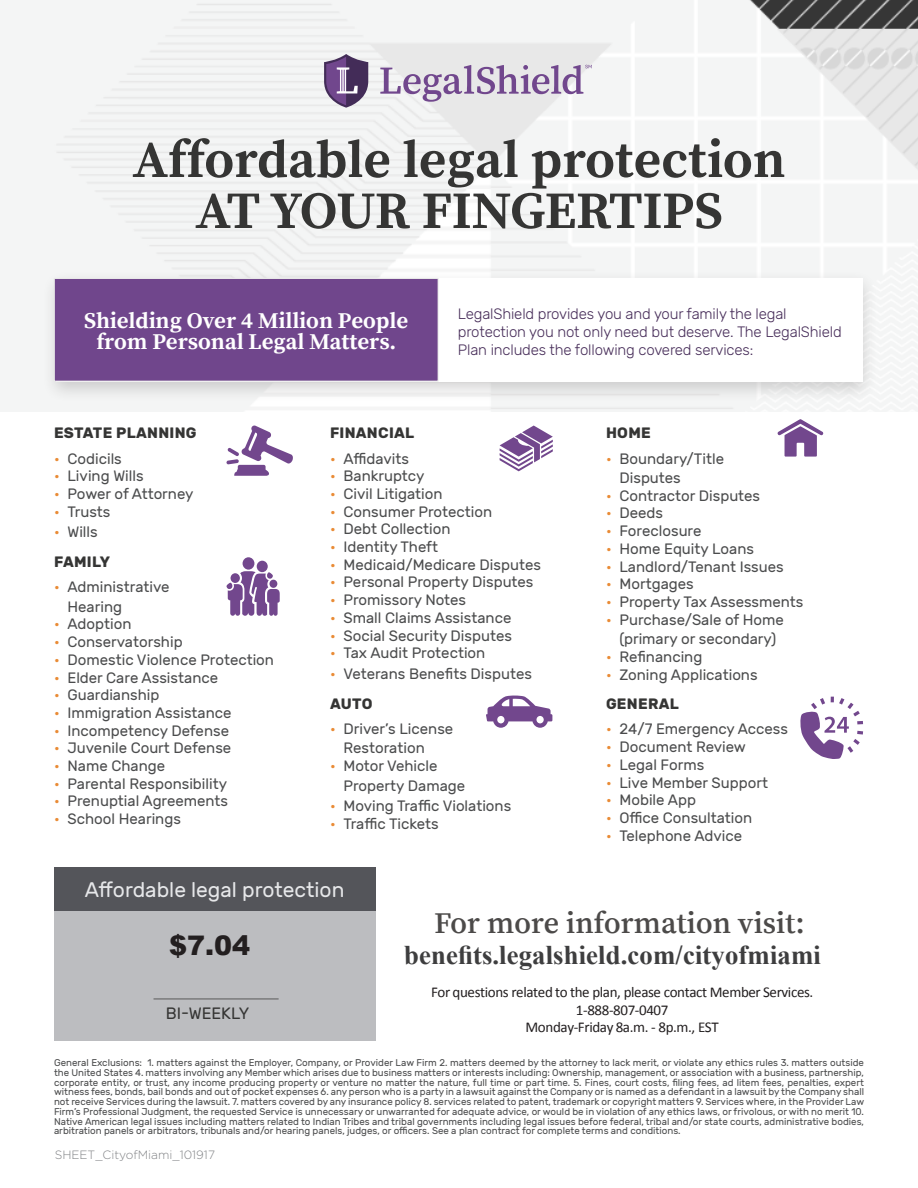
<style>
.page{position:relative;width:918px;height:1188px;background:#fff}
.page>*{position:absolute;margin:0;border:0;box-sizing:border-box;transform-origin:0 0}
.t1{font:700 52.5px "Source Serif Pro";color:#353534}
.Intro_paragraph{font:600 30px "Source Serif Pro";color:#4c4a49}
.Intro_paragraph-2{font:700 27px "Times New Roman";color:#3e3e3f}
.Bulleted_List{font:900 27px "Arial";color:#231f20}
.Box_title{font:700 22.5px/21px "Source Serif Pro";color:#fff;text-align:center}
.Intro_paragraph-3{font:21px "Rubik";color:#e6e7e9}
.Intro_paragraph-4{font:16.35px "Rubik";color:#353534}
.t2{font:15px/19.5px "Rubik";color:#4b4c4d}
.Factoids{font:300 15px/18px "Rubik";letter-spacing:-.01em;color:#472d59}
.t3{font:15px/17.7px "Calibri";letter-spacing:-.025em;color:#231f20;text-align:center}
.t4{font:700 15px "Rubik";letter-spacing:.02em;color:#353534}
.t5{font:300 12px "Gotham";color:#808285}
.Disclaimer_text{font:9.75px/9.8px "Rubik";color:#4b4c4d;text-align:justify}
.s1{color:#e98b35}
</style>
<div class="page">
<svg style="left:486px;top:695px;width:66px;height:33px"></svg>
<div style="left:243px;top:557px;width:11px;height:13px;background:#72478d;border-radius:50%"></div>
<svg style="left:226px;top:571px;width:54px;height:45px"></svg>
<div style="left:269px;top:580px;width:8px;height:8px;background:#72478d;border-radius:50%"></div>
<div style="left:257px;top:561px;width:11px;height:11px;background:#72478d;border-radius:50%"></div>
<svg style="left:226px;top:425px;width:67px;height:51px"></svg>
<svg style="left:500px;top:426px;width:53px;height:45px"></svg>
<svg style="left:777px;top:419px;width:47px;height:38px"></svg>
<svg style="left:800px;top:697px;width:63px;height:62px"></svg>
<img style="left:0;top:0;width:918px;height:411px">
<svg style="left:324px;top:54px;width:44px;height:54px"></svg>
<svg style="left:380px;top:65px;width:212px;height:37px;background:#cabfd1"></svg>
<div style="left:42px;top:270px;width:837px;height:134px;background:#231f20;opacity:.2"></div>
<div style="left:57px;top:278px;width:806px;height:104px;background:#fff"></div>
<div style="left:54px;top:278px;width:384px;height:103px;background:#70468c"></div>
<div style="left:54px;top:278px;width:384px;height:104px;border:1px solid #e8e8e8"></div>
<div style="left:54px;top:900px;width:321px;height:141px;background:#bcbdc0"></div>
<div style="left:54px;top:867px;width:321px;height:44px;background:#54555a"></div>
<hr style="left:154px;top:998px;width:125px;height:2px;background:#353534">
<p class="t1" style="left:133px;top:129px;width:654px">Affordable legal protection</p>
<p class="t1" style="left:195px;top:180px;width:529px">AT YOUR FINGERTIPS</p>
<p class="Box_title" style="left:84px;top:310px;width:325px">Shielding Over 4 Million People from Personal Legal Matters.</p>
<p class="Factoids" style="left:458px;top:305px;width:385px">LegalShield provides you and your family the legal protection you not only need but deserve. The LegalShield<br>Plan includes the following covered services:</p>
<p class="t4" style="left:54px;top:424px;width:144px">ESTATE PLANNING</p>
<p class="t2" style="left:54px;top:449px;width:69px"><span class="s1">•</span> Codicils</p>
<p class="t2" style="left:54px;top:467px;width:91px"><span class="s1">•</span> Living Wills</p>
<p class="t2" style="left:54px;top:485px;width:141px"><span class="s1">•</span> Power of Attorney</p>
<p class="t2" style="left:54px;top:502px;width:58px"><span class="s1">•</span> Trusts</p>
<p class="t2" style="left:54px;top:523px;width:45px"><span class="s1">•</span> Wills</p>
<p class="t4" style="left:54px;top:553px;width:58px">FAMILY</p>
<p class="t2" style="left:68px;top:578px;width:104px;text-indent:-14px"><span class="s1">•</span> Administrative<br>Hearing</p>
<p class="t2" style="left:54px;top:615px;width:79px"><span class="s1">•</span> Adoption</p>
<p class="t2" style="left:54px;top:633px;width:130px"><span class="s1">•</span> Conservatorship</p>
<p class="t2" style="left:54px;top:650px;width:222px"><span class="s1">•</span> Domestic Violence Protection</p>
<p class="t2" style="left:54px;top:668px;width:166px"><span class="s1">•</span> Elder Care Assistance</p>
<p class="t2" style="left:54px;top:686px;width:107px"><span class="s1">•</span> Guardianship</p>
<p class="t2" style="left:54px;top:704px;width:179px"><span class="s1">•</span> Immigration Assistance</p>
<p class="t2" style="left:54px;top:721px;width:177px"><span class="s1">•</span> Incompetency Defense</p>
<p class="t2" style="left:54px;top:739px;width:179px"><span class="s1">•</span> Juvenile Court Defense</p>
<p class="t2" style="left:54px;top:757px;width:113px"><span class="s1">•</span> Name Change</p>
<p class="t2" style="left:54px;top:774px;width:175px"><span class="s1">•</span> Parental Responsibility</p>
<p class="t2" style="left:54px;top:792px;width:176px"><span class="s1">•</span> Prenuptial Agreements</p>
<p class="t2" style="left:54px;top:810px;width:128px"><span class="s1">•</span> School Hearings</p>
<p class="t4" style="left:330px;top:424px;width:86px">FINANCIAL</p>
<p class="t2" style="left:330px;top:449px;width:80px"><span class="s1">•</span> Affidavits</p>
<p class="t2" style="left:330px;top:467px;width:96px"><span class="s1">•</span> Bankruptcy</p>
<p class="t2" style="left:330px;top:485px;width:114px"><span class="s1">•</span> Civil Litigation</p>
<p class="t2" style="left:330px;top:502px;width:164px"><span class="s1">•</span> Consumer Protection</p>
<p class="t2" style="left:330px;top:520px;width:122px"><span class="s1">•</span> Debt Collection</p>
<p class="t2" style="left:330px;top:538px;width:110px"><span class="s1">•</span> Identity Theft</p>
<p class="t2" style="left:330px;top:555px;width:213px"><span class="s1">•</span> Medicaid/Medicare Disputes</p>
<p class="t2" style="left:330px;top:573px;width:205px"><span class="s1">•</span> Personal Property Disputes</p>
<p class="t2" style="left:330px;top:591px;width:138px"><span class="s1">•</span> Promissory Notes</p>
<p class="t2" style="left:330px;top:608px;width:183px"><span class="s1">•</span> Small Claims Assistance</p>
<p class="t2" style="left:330px;top:626px;width:184px"><span class="s1">•</span> Social Security Disputes</p>
<p class="t2" style="left:330px;top:644px;width:157px"><span class="s1">•</span> Tax Audit Protection</p>
<p class="t2" style="left:330px;top:665px;width:204px"><span class="s1">•</span> Veterans Benefits Disputes</p>
<p class="t4" style="left:330px;top:695px;width:44px">AUTO</p>
<p class="t2" style="left:344px;top:719px;width:111px;text-indent:-14px"><span class="s1">•</span> Driver’s License<br>Restoration</p>
<p class="t2" style="left:344px;top:757px;width:123px;text-indent:-14px"><span class="s1">•</span> Motor Vehicle<br>Property Damage</p>
<p class="t2" style="left:330px;top:797px;width:183px"><span class="s1">•</span> Moving Traffic Violations</p>
<p class="t2" style="left:330px;top:815px;width:110px"><span class="s1">•</span> Traffic Tickets</p>
<p class="t4" style="left:606px;top:424px;width:46px">HOME</p>
<p class="t2" style="left:620px;top:449px;width:106px;text-indent:-14px"><span class="s1">•</span> Boundary/Title<br>Disputes</p>
<p class="t2" style="left:606px;top:486px;width:156px"><span class="s1">•</span> Contractor Disputes</p>
<p class="t2" style="left:606px;top:504px;width:59px"><span class="s1">•</span> Deeds</p>
<p class="t2" style="left:606px;top:522px;width:97px"><span class="s1">•</span> Foreclosure</p>
<p class="t2" style="left:606px;top:539px;width:150px"><span class="s1">•</span> Home Equity Loans</p>
<p class="t2" style="left:606px;top:557px;width:179px"><span class="s1">•</span> Landlord/Tenant Issues</p>
<p class="t2" style="left:606px;top:575px;width:89px"><span class="s1">•</span> Mortgages</p>
<p class="t2" style="left:606px;top:593px;width:199px"><span class="s1">•</span> Property Tax Assessments</p>
<p class="t2" style="left:606px;top:610px;width:179px;text-align:center"><span class="s1">•</span> Purchase/Sale of Home (primary or secondary)</p>
<p class="t2" style="left:606px;top:647px;width:98px"><span class="s1">•</span> Refinancing</p>
<p class="t2" style="left:606px;top:665px;width:153px"><span class="s1">•</span> Zoning Applications</p>
<p class="t4" style="left:606px;top:695px;width:74px">GENERAL</p>
<p class="t2" style="left:606px;top:720px;width:184px"><span class="s1">•</span> 24/7 Emergency Access</p>
<p class="t2" style="left:606px;top:738px;width:142px"><span class="s1">•</span> Document Review</p>
<p class="t2" style="left:606px;top:755px;width:100px"><span class="s1">•</span> Legal Forms</p>
<p class="t2" style="left:606px;top:773px;width:164px"><span class="s1">•</span> Live Member Support</p>
<p class="t2" style="left:606px;top:791px;width:92px"><span class="s1">•</span> Mobile App</p>
<p class="t2" style="left:606px;top:809px;width:148px"><span class="s1">•</span> Office Consultation</p>
<p class="t2" style="left:606px;top:826px;width:138px"><span class="s1">•</span> Telephone Advice</p>
<p class="Intro_paragraph-3" style="left:85px;top:878px;width:261px">Affordable legal protection</p>
<p class="Bulleted_List" style="left:169px;top:925px;width:83px">$7.04</p>
<p class="Intro_paragraph-4" style="left:166px;top:1004px;width:85px">BI-WEEKLY</p>
<p class="Intro_paragraph" style="left:435px;top:905px;width:372px">For more information visit:</p>
<p class="Intro_paragraph-2" style="left:404px;top:937px;width:419px">benefits.legalshield.com/cityofmiami</p>
<p class="t3" style="left:431px;top:983px;width:384px">For questions related to the plan, please contact Member Services.<br>1-888-807-0407<br>Monday-Friday 8a.m. - 8p.m., EST</p>
<p class="Disclaimer_text" style="left:54px;top:1058px;width:812px">General Exclusions: 1. matters against the Employer, Company, or Provider Law Firm 2. matters deemed by the attorney to lack merit, or violate any ethics rules 3. matters outside the United States 4. matters involving any Member which arises due to business matters or interests including: Ownership, management, or association with a business, partnership, corporate entity, or trust, any income producing property or venture no matter the nature, full time or part time. 5. Fines, court costs, filing fees, ad litem fees, penalties, expert witness fees, bonds, bail bonds and out of pocket expenses 6. any person who is a party in a lawsuit against the Company or is named as a defendant in a lawsuit by the Company shall not receive Services during the lawsuit. 7. matters covered by any insurance policy 8. services related to patent, trademark or copyright matters 9. Services where, in the Provider Law Firm’s Professional Judgment, the requested Service is unnecessary or unwarranted for adequate advice, or would be in violation of any ethics laws, or frivolous, or with no merit 10.<br>Native American legal issues including matters related to Indian Tribes and tribal governments including legal issues before federal, tribal and/or state courts, administrative bodies, arbitration panels or arbitrators, tribunals and/or hearing panels, judges, or officers. See a plan contract for complete terms and conditions.</p>
<p class="t5" style="left:55px;top:1147px;width:162px">SHEET_CityofMiami_101917</p>
</div>
